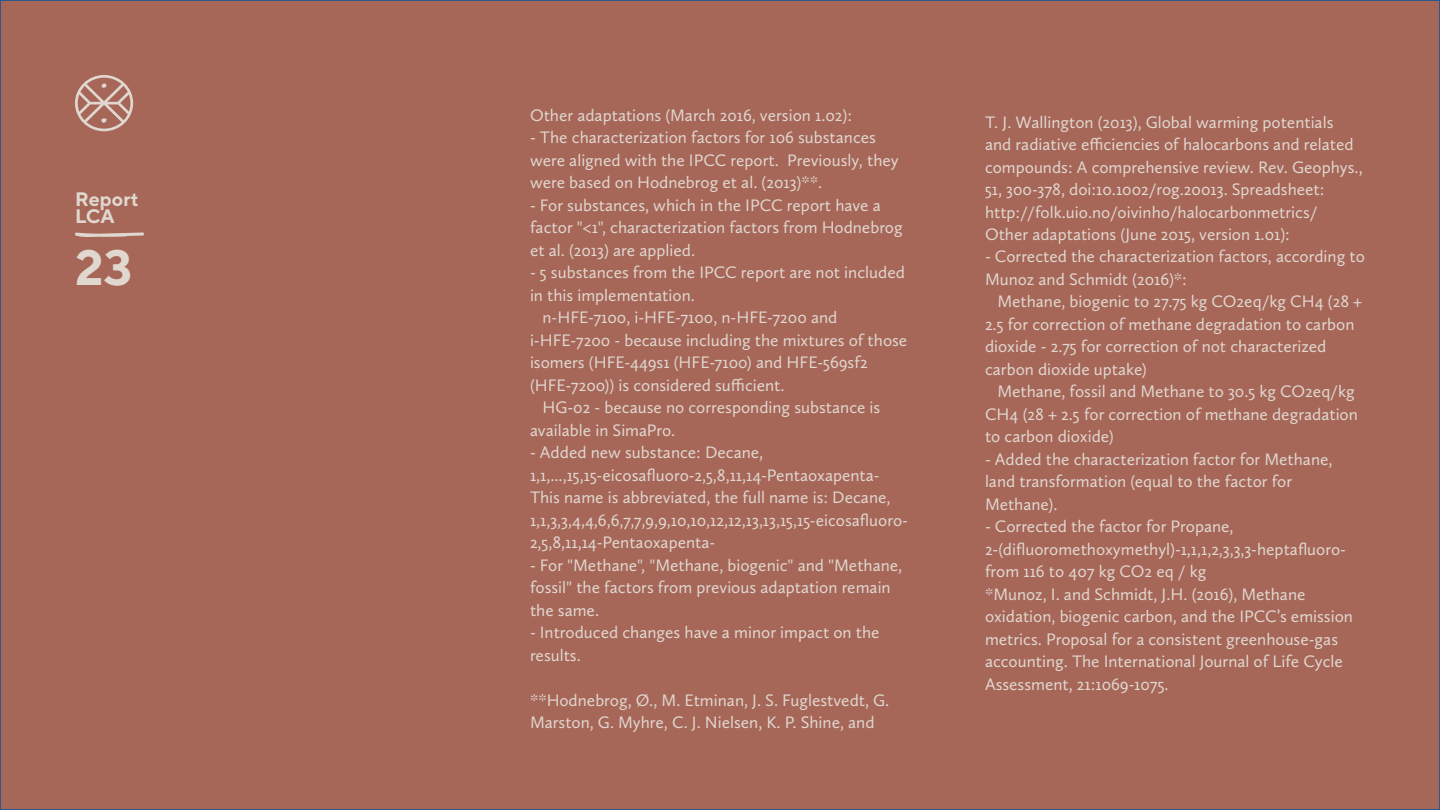
<style>
.page{position:relative;width:1440px;height:810px;background:#a66759}
.page>*{position:absolute;margin:0;border:0;box-sizing:border-box;transform-origin:0 0}
.t1{font:700 49.5px "TT Norms";color:#e0d7cf}
.t2{font:700 19.5px/17.2px "TT Norms";color:#e0d7cf}
.t3{font:17.25px/22.5px "Calluna Sans";color:#e0d7cf}
</style>
<div class="page">
<svg style="left:75px;top:75px;width:58px;height:56px"></svg>
<svg style="left:75px;top:232px;width:69px;height:5px"></svg>
<p class="t2" style="left:75px;top:190px;width:65px">Report<br>LCA</p>
<h1 class="t1" style="left:75px;top:236px;width:59px">23</h1>
<p class="t3" style="left:530px;top:104px;width:324px">Other adaptations (March 2016, version 1.02):</p>
<p class="t3" style="left:530px;top:126px;width:370px">- The characterization factors for 106 substances were aligned with the IPCC report. Previously, they were based on Hodnebrog et al. (2013)**.</p>
<p class="t3" style="left:530px;top:194px;width:374px">- For substances, which in the IPCC report have a factor "&lt;1", characterization factors from Hodnebrog et al. (2013) are applied.</p>
<p class="t3" style="left:530px;top:261px;width:376px">- 5 substances from the IPCC report are not included</p>
<p class="t3" style="left:530px;top:284px;width:166px">in this implementation.</p>
<p class="t3" style="left:542px;top:306px;width:296px">n-HFE-7100, i-HFE-7100, n-HFE-7200 and</p>
<p class="t3" style="left:530px;top:329px;width:379px">i-HFE-7200 - because including the mixtures of those</p>
<p class="t3" style="left:530px;top:351px;width:339px">isomers (HFE-449s1 (HFE-7100) and HFE-569sf2</p>
<p class="t3" style="left:530px;top:374px;width:256px">(HFE-7200)) is considered sufficient.</p>
<p class="t3" style="left:542px;top:396px;width:339px">HG-02 - because no corresponding substance is</p>
<p class="t3" style="left:530px;top:419px;width:147px">available in SimaPro.</p>
<p class="t3" style="left:530px;top:441px;width:380px">- Added new substance: Decane, 1,1,...,15,15-eicosafluoro-2,5,8,11,14-Pentaoxapenta-This name is abbreviated, the full name is: Decane, 1,1,3,3,4,4,6,6,7,7,9,9,10,10,12,12,13,13,15,15-eicosafluoro-2,5,8,11,14-Pentaoxapenta-</p>
<p class="t3" style="left:530px;top:554px;width:374px">- For "Methane", "Methane, biogenic" and "Methane, fossil" the factors from previous adaptation remain the same.</p>
<p class="t3" style="left:530px;top:621px;width:351px">- Introduced changes have a minor impact on the results.</p>
<p class="t3" style="left:530px;top:689px;width:361px">**Hodnebrog, Ø., M. Etminan, J. S. Fuglestvedt, G.<br>Marston, G. Myhre, C. J. Nielsen, K. P. Shine, and</p>
<p class="t3" style="left:985px;top:110px;width:379px">T. J. Wallington (2013), Global warming potentials and radiative efficiencies of halocarbons and related compounds: A comprehensive review. Rev. Geophys., 51, 300-378, doi:10.1002/rog.20013. Spreadsheet: http://folk.uio.no/oivinho/halocarbonmetrics/ Other adaptations (June 2015, version 1.01):</p>
<p class="t3" style="left:985px;top:245px;width:381px">- Corrected the characterization factors, according to<br>Munoz and Schmidt (2016)*:</p>
<p class="t3" style="left:985px;top:290px;width:379px;text-indent:12px">Methane, biogenic to 27.75 kg CO2eq/kg CH4 (28 + 2.5 for correction of methane degradation to carbon dioxide - 2.75 for correction of not characterized carbon dioxide uptake)</p>
<p class="t3" style="left:985px;top:380px;width:374px;text-indent:12px">Methane, fossil and Methane to 30.5 kg CO2eq/kg<br>CH4 (28 + 2.5 for correction of methane degradation to carbon dioxide)</p>
<p class="t3" style="left:985px;top:448px;width:349px">- Added the characterization factor for Methane, land transformation (equal to the factor for<br>Methane).</p>
<p class="t3" style="left:985px;top:515px;width:369px">- Corrected the factor for Propane, 2-(difluoromethoxymethyl)-1,1,1,2,3,3,3-heptafluoro&shy;from 116 to 407 kg CO2 eq / kg<br>*Munoz, I. and Schmidt, J.H. (2016), Methane oxidation, biogenic carbon, and the IPCC’s emission metrics. Proposal for a consistent greenhouse-gas accounting. The International Journal of Life Cycle Assessment, 21:1069-1075.</p>
</div>
